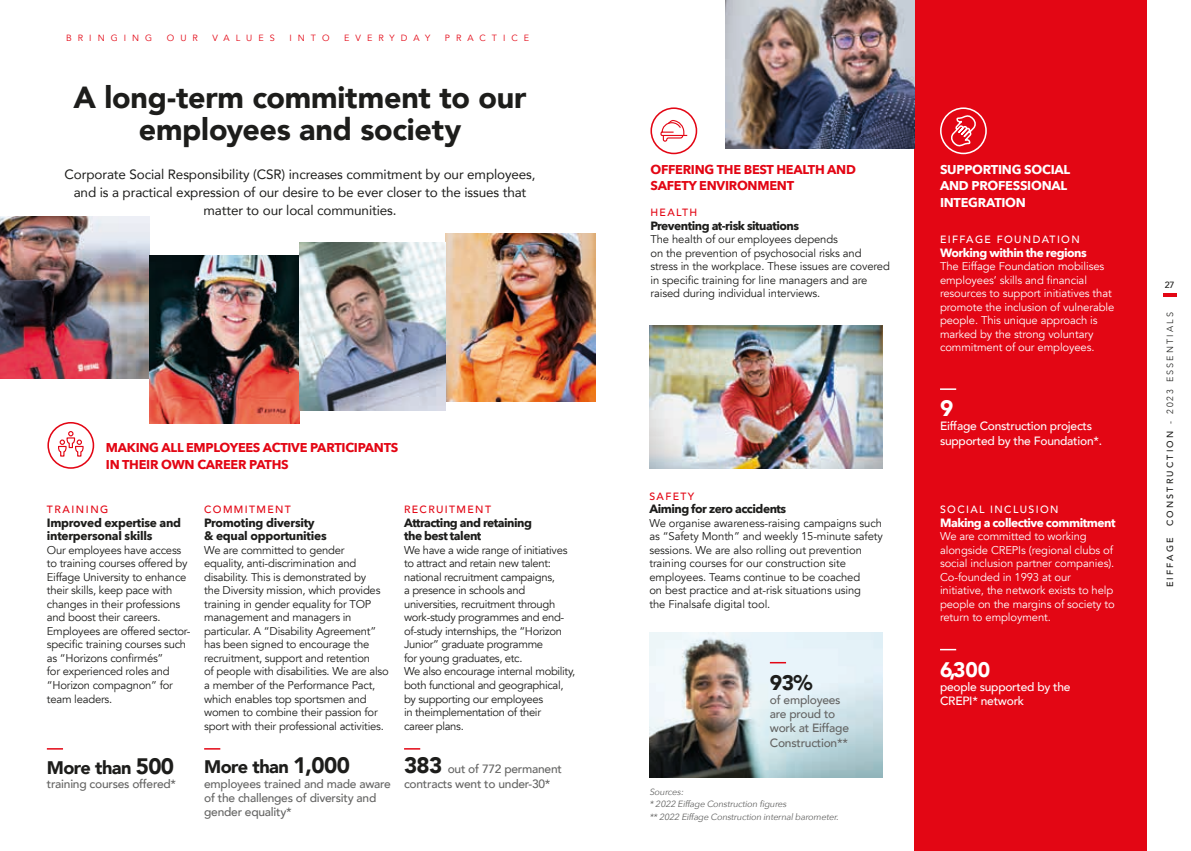
<style>
.page{position:relative;width:1191px;height:851px;background:#fff}
.page>*{position:absolute;margin:0;border:0;box-sizing:border-box;transform-origin:0 0}
.t1{font:900 30.45px/32.2px "Avenir";letter-spacing:-.01em;color:#1d1d1b;text-align:center}
.t2{font:900 22.35px "Avenir";color:#fff}
.t3{font:900 21px "Avenir";color:#fff}
.t4{font:900 21px "Avenir";color:#1d1d1b}
.t5{font:900 18.15px "Avenir";letter-spacing:-.03em;color:#1d1d1b}
.t6{font:13.5px/18px "Avenir";letter-spacing:-.01em;color:#1d1d1b;text-align:center}
.t7{font:700 12.75px/16.5px "Avenir Next";letter-spacing:-.02em;color:#e30614}
.t8{font:700 12.75px/16.5px "Avenir Next";letter-spacing:-.02em;color:#fff}
.t9{font:500 12px/14.2px "Avenir";letter-spacing:-.02em;color:#646463}
.t10{font:500 12px/14.2px "Avenir";letter-spacing:-.02em;color:#fff}
.t11{font:700 12px/13.5px "Avenir Next";letter-spacing:-.04em;color:#1d1d1b}
.t12{font:700 12px/13.5px "Avenir Next";letter-spacing:-.02em;color:#1d1d1b}
.t13{font:700 12px "Avenir Next";letter-spacing:-.04em;color:#fff}
.t14{font:11.25px/13.5px "Avenir";letter-spacing:-.02em;color:#1d1d1b}
.t15{font:11.25px/13.5px "Avenir";letter-spacing:-.01em;color:#fff}
.t16{font:500 10.5px "Avenir";letter-spacing:.13em;color:#e30614}
.t17{font:500 10.5px "Avenir";letter-spacing:.13em;color:#fff}
.t18{font:500 10.5px "Avenir";letter-spacing:.15em;color:#e30614}
.t19{font:italic 9px/12.6px "Avenir Next";color:#646463}
.t20{font:9px "Avenir";letter-spacing:.67em;color:#e30614}
.t21{font:300 9px "Avenir";letter-spacing:.24em;color:#1d1d1b}
.t22{font:500 9px "Avenir";letter-spacing:.24em;color:#1d1d1b}
.s1{font-size:22.35px}
.s2{font-weight:900;font-size:22.35px;color:#1d1d1b}
.s3{font-weight:500}
</style>
<div class="page">
<div style="left:914px;top:0;width:233px;height:850px;background:#e30614"></div>
<img style="left:0;top:217px;width:149px;height:161px">
<img style="left:446px;top:234px;width:149px;height:167px">
<img style="left:649px;top:632px;width:233px;height:145px">
<img style="left:726px;top:0;width:188px;height:149px">
<svg style="left:47px;top:422px;width:47px;height:46px"></svg>
<svg style="left:940px;top:107px;width:46px;height:47px"></svg>
<svg style="left:47px;top:748px;width:16px;height:1px"></svg>
<svg style="left:204px;top:748px;width:16px;height:1px"></svg>
<svg style="left:940px;top:388px;width:16px;height:2px"></svg>
<svg style="left:940px;top:648px;width:16px;height:2px"></svg>
<svg style="left:404px;top:748px;width:16px;height:1px"></svg>
<img style="left:149px;top:255px;width:151px;height:168px">
<img style="left:649px;top:325px;width:233px;height:143px">
<svg style="left:650px;top:107px;width:47px;height:47px"></svg>
<svg style="left:770px;top:661px;width:16px;height:2px"></svg>
<img style="left:300px;top:243px;width:146px;height:168px">
<svg style="left:1163px;top:293px;width:13px;height:3px"></svg>
<p class="t20" style="left:66px;top:33px;width:87px">BRINGING</p>
<p class="t20" style="left:167px;top:33px;width:33px">OUR</p>
<p class="t20" style="left:212px;top:33px;width:64px">VALUES</p>
<p class="t20" style="left:289px;top:33px;width:42px">INTO</p>
<p class="t20" style="left:344px;top:33px;width:88px">EVERYDAY</p>
<p class="t20" style="left:445px;top:33px;width:86px">PRACTICE</p>
<h1 class="t1" style="left:74px;top:81px;width:454px">A long-term commitment to our employees and society</h1>
<p class="t6" style="left:65px;top:165px;width:472px">Corporate Social Responsibility (CSR) increases commitment by our employees, and is a practical expression of our desire to be ever closer to the issues that matter to our local communities.</p>
<p class="t7" style="left:106px;top:439px;width:294px">MAKING ALL EMPLOYEES ACTIVE PARTICIPANTS<br>IN THEIR OWN CAREER PATHS</p>
<p class="t16" style="left:204px;top:500px;width:88px">COMMITMENT</p>
<p class="t12" style="left:204px;top:515px;width:124px">Promoting diversity &amp; equal opportunities</p>
<p class="t14" style="left:204px;top:543px;width:186px">We are committed to gender<br>equality, anti-discrimination and disability. This is demonstrated by<br>the Diversity mission, which provides training in gender equality for TOP management and managers in particular. A “Disability Agreement” has been signed to encourage the recruitment, support and retention<br>of people with disabilities. We are also a member of the Performance Pact, which enables top sportsmen and women to combine their passion for sport with their professional activities.</p>
<p class="t18" style="left:47px;top:500px;width:63px">TRAINING</p>
<p class="t12" style="left:47px;top:515px;width:136px">Improved expertise and interpersonal skills</p>
<p class="t14" style="left:47px;top:543px;width:145px">Our employees have access to training courses offered by<br>Eiffage University to enhance their skills, keep pace with changes in their professions and boost their careers.<br>Employees are offered sector&shy;specific training courses such as “Horizons confirmés”<br>for experienced roles and “Horizon compagnon” for team leaders.</p>
<p class="t16" style="left:404px;top:500px;width:88px">RECRUITMENT</p>
<p class="t11" style="left:404px;top:515px;width:129px">Attracting and retaining the best talent</p>
<p class="t14" style="left:404px;top:543px;width:173px">We have a wide range of initiatives to attract and retain new talent: national recruitment campaigns,<br>a presence in schools and universities, recruitment through work-study programmes and end&shy;of-study internships, the “Horizon<br>Junior” graduate programme<br>for young graduates, etc.<br>We also encourage internal mobility, both functional and geographical, by supporting our employees<br>in theimplementation of their<br>career plans.</p>
<h3 class="t5" style="left:47px;top:752px;width:129px">More than <span class="s1">500</span></h3>
<p class="t9" style="left:47px;top:776px;width:131px">training courses offered*</p>
<h3 class="t5" style="left:204px;top:751px;width:147px">More than <span class="s1">1,000</span></h3>
<p class="t9" style="left:204px;top:775px;width:188px">employees trained and made aware of the challenges of diversity and gender equality*</p>
<p class="t9" style="left:404px;top:761px;width:159px"><span class="s2">383</span> out of 772 permanent contracts went to under-30*</p>
<p class="t7" style="left:650px;top:161px;width:207px">OFFERING THE BEST HEALTH AND<br>SAFETY ENVIRONMENT</p>
<p class="t16" style="left:650px;top:203px;width:48px">HEALTH</p>
<p class="t11" style="left:650px;top:218px;width:150px">Preventing at-risk situations</p>
<p class="t14" style="left:650px;top:233px;width:241px">The health of our employees depends<br>on the prevention of psychosocial risks and stress in the workplace. These issues are covered in specific training for line managers and are raised during individual interviews.</p>
<p class="t16" style="left:649px;top:487px;width:46px">SAFETY</p>
<p class="t11" style="left:649px;top:502px;width:138px">Aiming for zero accidents</p>
<p class="t14" style="left:649px;top:516px;width:235px">We organise awareness-raising campaigns such as “Safety Month” and weekly 15-minute safety sessions. We are also rolling out prevention training courses for our construction site employees. Teams continue to be coached<br>on best practice and at-risk situations using<br>the Finalsafe digital tool.</p>
<h3 class="t4" style="left:770px;top:664px;width:44px">93%</h3>
<p class="t9" style="left:770px;top:691px;width:81px">of employees are proud to work at Eiffage<br>Construction**</p>
<p class="t19" style="left:649px;top:784px;width:193px">Sources:<br>*2022 Eiffage Construction figures<br>**2022 Eiffage Construction internalbarometer.</p>
<p class="t8" style="left:940px;top:161px;width:132px">SUPPORTING SOCIAL<br>AND PROFESSIONAL<br>INTEGRATION</p>
<p class="t17" style="left:940px;top:230px;width:141px">EIFFAGE FOUNDATION</p>
<p class="t13" style="left:940px;top:242px;width:148px">Working within the regions</p>
<p class="t15" style="left:940px;top:260px;width:176px">The Eiffage Foundation mobilises employees’ skills and financial resources to support initiatives that promote the inclusion of vulnerable people. This unique approach is marked by the strong voluntary commitment of our employees.</p>
<h2 class="t2" style="left:940px;top:389px;width:15px">9</h2>
<p class="t10" style="left:940px;top:418px;width:164px">Eiffage Construction projects supported by the Foundation*.</p>
<p class="t17" style="left:940px;top:500px;width:120px">SOCIAL INCLUSION</p>
<p class="t13" style="left:940px;top:512px;width:177px">Making a collective commitment</p>
<p class="t15" style="left:940px;top:530px;width:176px">We are committed to working alongside CREPIs (regional clubs of social inclusion partner companies).<br>Co-founded in 1993 at our initiative, the network exists to help people on the margins of society to return to employment.</p>
<h3 class="t3" style="left:940px;top:651px;width:52px">6,300</h3>
<p class="t10" style="left:940px;top:678px;width:132px">people supported by the<br>CREPI* network</p>
<p class="t22" style="left:1164px;top:277px;width:11px">27</p>
<p class="t21" style="left:1164px;top:526px;width:216px;rotate:-90deg"><span class="s3">CONSTRUCTION</span> - 2023 ESSENTIALS</p>
<p class="t22" style="left:1162px;top:587px;width:51px;rotate:-90deg">EIFFAGE</p>
</div>
